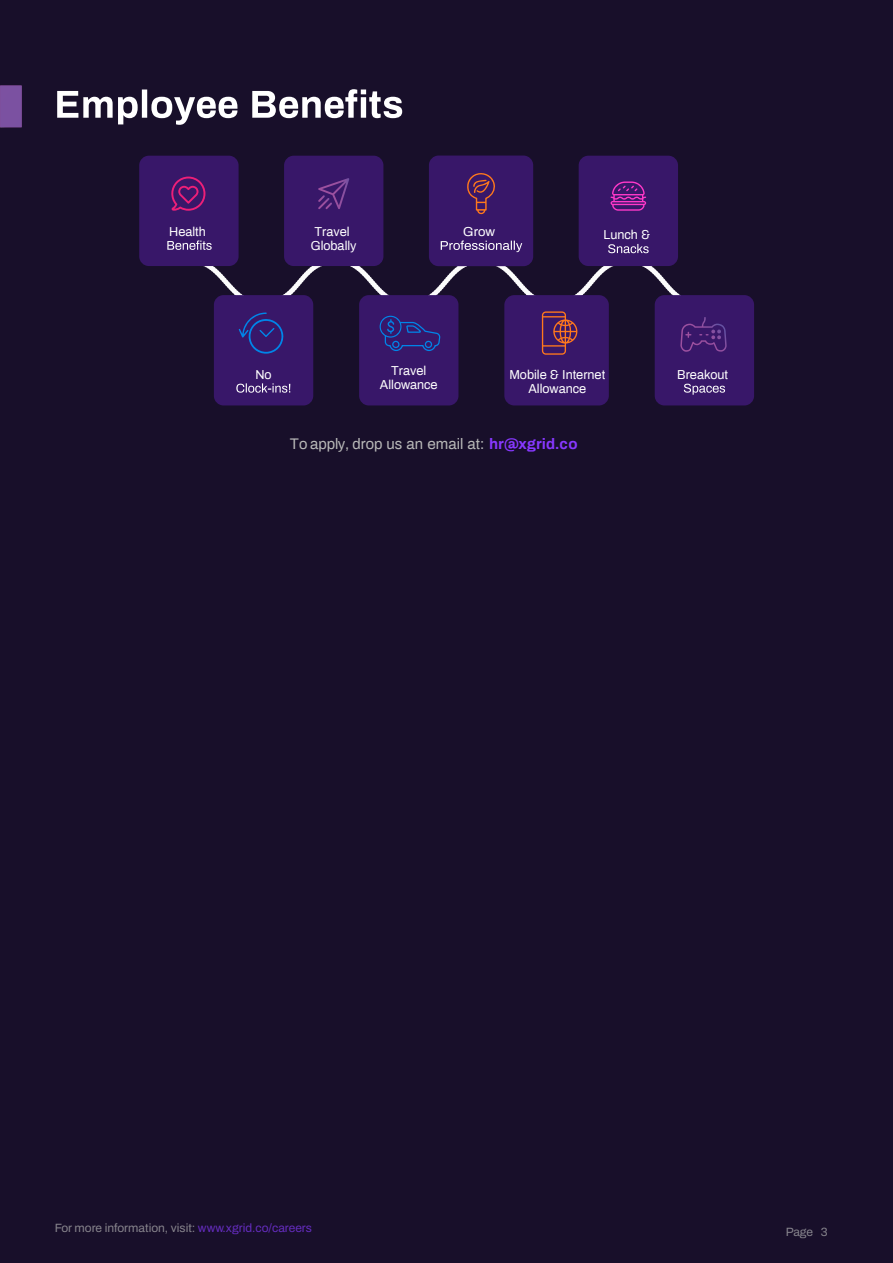
<style>
.page{position:relative;width:893px;height:1263px;background:#180f2a}
.page>*{position:absolute;margin:0;border:0;box-sizing:border-box;transform-origin:0 0}
.t1{font:15px "Archivo";color:#b8b8b8}
.t2{font:12.75px "Archivo";color:#fff;scale:1.05 1}
.t3{font:12.6px/14px "Archivo";color:#fff;text-align:center}
.t4{font:600 12px "Archivo";color:#b7b7b7}
.t5{font:600 12px "Archivo";color:#b7b8b8}
.s1{font-weight:700;color:#8738ff}
.s2{color:#8639ff}
</style>
<div class="page">
<svg style="left:0;top:86px;width:22px;height:41px"></svg>
<svg style="left:57px;top:89px;width:345px;height:36px"></svg>
<div style="left:139px;top:156px;width:100px;height:110px;background:#381769;border-radius:10px"></div>
<svg style="left:171px;top:177px;width:34px;height:34px"></svg>
<div style="left:284px;top:156px;width:99px;height:110px;background:#381769;border-radius:10px"></div>
<svg style="left:318px;top:178px;width:31px;height:31px"></svg>
<div style="left:579px;top:156px;width:99px;height:110px;background:#381769;border-radius:10px"></div>
<svg style="left:611px;top:181px;width:35px;height:30px"></svg>
<div style="left:655px;top:295px;width:99px;height:110px;background:#381769;border-radius:10px"></div>
<svg style="left:684px;top:384px;width:41px;height:11px"></svg>
<div style="left:214px;top:295px;width:99px;height:110px;background:#381769;border-radius:10px"></div>
<svg style="left:236px;top:383px;width:54px;height:10px"></svg>
<div style="left:429px;top:156px;width:104px;height:110px;background:#381769;border-radius:10px"></div>
<svg style="left:467px;top:173px;width:28px;height:41px"></svg>
<div style="left:359px;top:295px;width:99px;height:110px;background:#381769;border-radius:10px"></div>
<div style="left:504px;top:295px;width:105px;height:110px;background:#381769;border-radius:10px"></div>
<svg style="left:167px;top:240px;width:560px;height:115px"></svg>
<p class="t3" style="left:169px;top:224px;width:38px">Health</p>
<p class="t3" style="left:311px;top:224px;width:47px;text-align:left">Travel<br>Globally</p>
<p class="t3" style="left:603px;top:227px;width:48px">Lunch &amp;</p>
<p class="t2" style="left:463px;top:223px;width:32px">Grow</p>
<p class="t3" style="left:380px;top:363px;width:59px">Travel<br>Allowance</p>
<p class="t3" style="left:509px;top:367px;width:97px">Mobile &amp; Internet<br>Allowance</p>
<p class="t3" style="left:255px;top:367px;width:18px">No</p>
<p class="t3" style="left:677px;top:367px;width:52px">Breakout</p>
<p class="t1" style="left:290px;top:433px;width:289px">To apply, drop us an email at: <span class="s1">hr@xgrid.co</span></p>
<p class="t4" style="left:54px;top:1219px;width:259px">For more information, visit: <span class="s2">www.xgrid.co/careers</span></p>
<p class="t5" style="left:785px;top:1223px;width:44px">Page 3</p>
</div>
